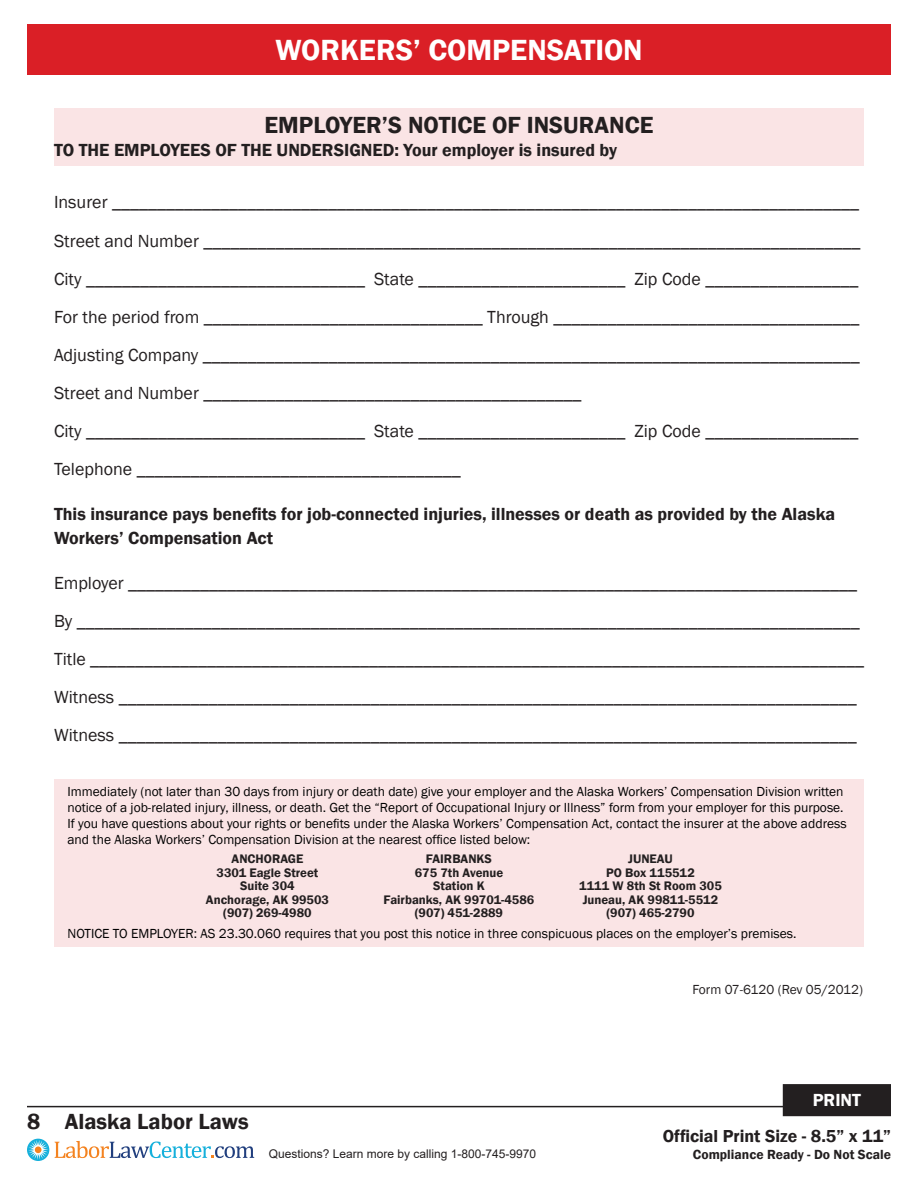
<style>
.page{position:relative;width:918px;height:1188px;background:#fff}
.page>*{position:absolute;margin:0;border:0;box-sizing:border-box;transform-origin:0 0}
.t1{font:600 30px "Franklin Gothic";color:#fff}
.t2{font:600 24px "Franklin Gothic";color:#231f20}
.t3{font:600 22.5px "Franklin Gothic";color:#231f20}
.t4{font:18px "Franklin Gothic";color:#231f20}
.t5{font:600 18px/24px "Franklin Gothic";color:#231f20}
.t6{font:600 18px "Franklin Gothic";color:#fff}
.t7{font:600 17.85px "Franklin Gothic";color:#231f20}
.t8{font:600 13.65px "Franklin Gothic";color:#231f20}
.t9{font:13.5px/16.2px "Franklin Gothic";color:#000}
.t10{font:13.5px "Franklin Gothic";color:#231f20}
.t11{font:600 12.75px "Franklin Gothic";color:#231f20}
.t12{font:12px "Arial";color:#231f20}
</style>
<div class="page">
<hr style="left:27px;top:1106px;width:864px;height:1px;background:#231f20">
<svg style="left:27px;top:1139px;width:22px;height:22px"></svg>
<div style="left:35px;top:1146px;width:7px;height:7px;background:#f58320;border-radius:50%"></div>
<svg style="left:55px;top:1141px;width:199px;height:17px"></svg>
<div style="left:784px;top:1086px;width:106px;height:29px;background:#231f20"></div>
<div style="left:783px;top:1084px;width:108px;height:32px;border:3px solid #231f20"></div>
<div style="left:27px;top:24px;width:864px;height:50px;background:#da1f26"></div>
<div style="left:54px;top:779px;width:810px;height:167px;background:#fae4e5"></div>
<div style="left:54px;top:108px;width:810px;height:57px;background:#fae4e5"></div>
<p class="t1" style="left:275px;top:31px;width:369px">WORKERS’ COMPENSATION</p>
<p class="t2" style="left:265px;top:110px;width:390px">EMPLOYER’S NOTICE OF INSURANCE</p>
<p class="t5" style="left:54px;top:138px;width:565px">TO THE EMPLOYEES OF THE UNDERSIGNED: Your employer is insured by</p>
<p class="t4" style="left:54px;top:191px;width:807px">Insurer ___________________________________________________________________________________</p>
<p class="t4" style="left:54px;top:230px;width:808px">Street and Number _________________________________________________________________________</p>
<p class="t4" style="left:54px;top:268px;width:806px">City _______________________________ State _______________________ Zip Code _________________</p>
<p class="t4" style="left:54px;top:306px;width:807px">For the period from _______________________________ Through __________________________________</p>
<p class="t4" style="left:54px;top:344px;width:807px">Adjusting Company _________________________________________________________________________</p>
<p class="t4" style="left:54px;top:382px;width:529px">Street and Number __________________________________________</p>
<p class="t4" style="left:54px;top:420px;width:806px">City _______________________________ State _______________________ Zip Code _________________</p>
<p class="t4" style="left:54px;top:458px;width:408px">Telephone ____________________________________</p>
<p class="t5" style="left:54px;top:502px;width:783px">This insurance pays benefits for job-connected injuries, illnesses or death as provided by the Alaska<br>Workers’ Compensation Act</p>
<p class="t4" style="left:54px;top:572px;width:805px">Employer _________________________________________________________________________________</p>
<p class="t4" style="left:54px;top:610px;width:807px">By _______________________________________________________________________________________</p>
<p class="t4" style="left:54px;top:648px;width:811px">Title ______________________________________________________________________________________</p>
<p class="t4" style="left:54px;top:686px;width:804px">Witness __________________________________________________________________________________</p>
<p class="t4" style="left:54px;top:724px;width:804px">Witness __________________________________________________________________________________</p>
<p class="t9" style="left:68px;top:783px;width:781px">Immediately (not later than 30 days from injury or death date) give your employer and the Alaska Workers’ Compensation Division written notice of a job-related injury, illness, or death. Get the “Report of Occupational Injury or Illness” form from your employer for this purpose.<br>If you have questions about your rights or benefits under the Alaska Workers’ Compensation Act, contact the insurer at the above address and the Alaska Workers’ Compensation Division at the nearest office listed below:</p>
<p class="t11" style="left:232px;top:851px;width:73px">ANCHORAGE</p>
<p class="t11" style="left:217px;top:865px;width:103px">3301 Eagle Street</p>
<p class="t11" style="left:240px;top:878px;width:56px">Suite 304</p>
<p class="t11" style="left:206px;top:892px;width:125px">Anchorage, AK 99503</p>
<p class="t11" style="left:223px;top:905px;width:90px">(907) 269-4980</p>
<p class="t11" style="left:426px;top:851px;width:68px">FAIRBANKS</p>
<p class="t11" style="left:415px;top:865px;width:90px">675 7th Avenue</p>
<p class="t11" style="left:433px;top:878px;width:53px">Station K</p>
<p class="t11" style="left:384px;top:892px;width:152px">Fairbanks, AK 99701-4586</p>
<p class="t11" style="left:415px;top:905px;width:90px">(907) 451-2889</p>
<p class="t11" style="left:628px;top:851px;width:46px">JUNEAU</p>
<p class="t11" style="left:606px;top:865px;width:90px">PO Box 115512</p>
<p class="t11" style="left:579px;top:878px;width:144px">1111 W 8th St Room 305</p>
<p class="t11" style="left:583px;top:892px;width:137px">Juneau, AK 99811-5512</p>
<p class="t11" style="left:606px;top:905px;width:90px">(907) 465-2790</p>
<p class="t9" style="left:68px;top:926px;width:731px">NOTICE TO EMPLOYER: AS 23.30.060 requires that you post this notice in three conspicuous places on the employer’s premises.</p>
<p class="t10" style="left:692px;top:982px;width:172px">Form 07-6120 (Rev 05/2012)</p>
<p class="t3" style="left:27px;top:1107px;width:223px">8 Alaska Labor Laws</p>
<p class="t12" style="left:269px;top:1146px;width:269px">Questions? Learn more by calling 1-800-745-9970</p>
<p class="t6" style="left:813px;top:1089px;width:50px">PRINT</p>
<p class="t7" style="left:663px;top:1125px;width:230px">Official Print Size - 8.5” x 11”</p>
<p class="t8" style="left:693px;top:1146px;width:200px">Compliance Ready - Do Not Scale</p>
</div>
